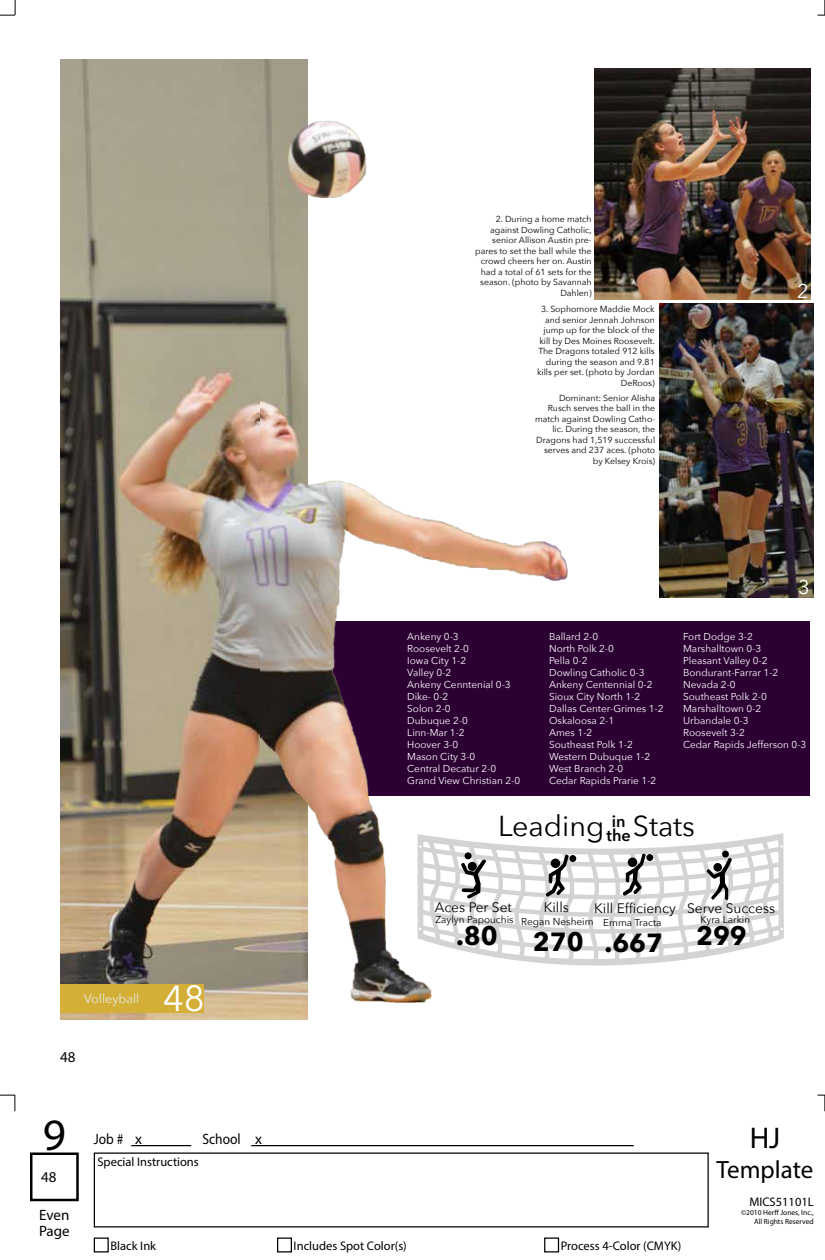
<style>
.page{position:relative;width:825px;height:1260px;background:#fff}
.page>*{position:absolute;margin:0;border:0;box-sizing:border-box;transform-origin:0 0}
.t1{font:45px "Myriad Pro";color:#000}
.t2{font:36.25px "Avenir Next";color:#fff}
.t3{font:30px "Myriad Pro";color:#000}
.t4{font:28.75px "Avenir Next";color:#000}
.t5{font:700 26.25px "Avenir Next";color:#000}
.t6{font:25px "Myriad Pro";color:#000}
.t7{font:20px "Avenir Next";color:#fff}
.t8{font:17.5px "Myriad Pro";color:#000}
.t9{font:600 16.25px/13.8px "Avenir Next";color:#000;text-align:center}
.t10{font:15px/15.6px "Myriad Pro";color:#000}
.t11{font:15px "Myriad Pro";color:#000;scale:.9 1}
.t12{font:13.75px "Avenir Next";color:#000}
.t13{font:12.5px "Myriad Pro";color:#000}
.t14{font:12.5px "Avenir Next";color:#e6e7e8}
.t15{font:10px/12px "Avenir Next";color:#fff}
.t16{font:10px "Avenir Next";color:#000}
.t17{font:8.75px/10.5px "Avenir Next";color:#000;text-align:right}
.t18{font:7.5px/9px "Myriad Pro";color:#000;text-align:right}
</style>
<div class="page">
<hr style="left:251px;top:1145px;width:383px;height:1px;background:#000">
<svg style="left:818px;top:0;width:7px;height:16px"></svg>
<svg style="left:0;top:0;width:16px;height:16px"></svg>
<svg style="left:0;top:1095px;width:16px;height:16px"></svg>
<svg style="left:818px;top:1095px;width:7px;height:16px"></svg>
<div style="left:30px;top:1152px;width:49px;height:49px;border:2px solid #000"></div>
<hr style="left:131px;top:1145px;width:60px;height:1px;background:#000">
<div style="left:94px;top:1238px;width:15px;height:14px;border:1px solid #000"></div>
<div style="left:277px;top:1238px;width:15px;height:14px;border:1px solid #000"></div>
<div style="left:277px;top:621px;width:532px;height:175px;background:#2c0033"></div>
<img style="left:60px;top:60px;width:201px;height:960px">
<img style="left:595px;top:68px;width:216px;height:231px">
<img style="left:660px;top:304px;width:153px;height:293px">
<img style="left:261px;top:59px;width:307px;height:961px">
<img style="left:286px;top:114px;width:93px;height:100px">
<div style="left:60px;top:984px;width:144px;height:28px;background:#d4af37"></div>
<div style="left:376px;top:724px;width:28px;height:16px;background:#2c0033"></div>
<svg style="left:416px;top:832px;width:368px;height:396px"></svg>
<svg style="left:420px;top:975px;width:362px;height:278px"></svg>
<svg style="left:416px;top:836px;width:368px;height:139px"></svg>
<p class="t17" style="left:475px;top:213px;width:118px">2. During a home match against Dowling Catholic, senior Allison Austin pre&shy;pares to set the ball while the crowd cheers her on. Austin had a total of 61 sets for the season. (photo by Savannah<br>Dahlen)</p>
<p class="t17" style="left:537px;top:304px;width:119px">3. Sophomore Maddie Mock and senior Jennah Johnson jump up for the block of the kill by Des Moines Roosevelt.<br>The Dragons totaled 912 kills during the season and 9.81 kills per set. (photo by Jordan<br>DeRoos)</p>
<p class="t17" style="left:535px;top:392px;width:122px">Dominant: Senior Alisha<br>Rusch serves the ball in the match against Dowling Catho&shy;lic. During the season, the<br>Dragons had 1,519 successful serves and 237 aces. (photo by Kelsey Krois)</p>
<h3 class="t7" style="left:797px;top:274px;width:13px">2</h3>
<p class="t14" style="left:84px;top:988px;width:57px">Volleyball</p>
<h2 class="t2" style="left:163px;top:968px;width:44px">48</h2>
<h3 class="t10" style="left:60px;top:1049px;width:17px">48</h3>
<h3 class="t7" style="left:798px;top:570px;width:13px">3</h3>
<p class="t15" style="left:407px;top:630px;width:115px">Ankeny 0-3<br>Roosevelt 2-0<br>Iowa City 1-2<br>Valley 0-2<br>Ankeny Cenntenial 0-3<br>Dike- 0-2<br>Solon 2-0<br>Dubuque 2-0<br>Linn-Mar 1-2<br>Hoover 3-0<br>Mason City 3-0<br>Central Decatur 2-0<br>Grand View Christian 2-0</p>
<p class="t15" style="left:549px;top:630px;width:116px">Ballard 2-0<br>North Polk 2-0<br>Pella 0-2<br>Dowling Catholic 0-3<br>Ankeny Centennial 0-2<br>Sioux City North 1-2<br>Dallas Center-Grimes 1-2<br>Oskaloosa 2-1<br>Ames 1-2<br>Southeast Polk 1-2<br>Western Dubuque 1-2<br>West Branch 2-0<br>Cedar Rapids Prarie 1-2</p>
<p class="t15" style="left:683px;top:630px;width:125px">Fort Dodge 3-2<br>Marshalltown 0-3<br>Pleasant Valley 0-2<br>Bondurant-Farrar 1-2<br>Nevada 2-0<br>Southeast Polk 2-0<br>Marshalltown 0-2<br>Urbandale 0-3<br>Roosevelt 3-2<br>Cedar Rapids Jefferson 0-3</p>
<h3 class="t4" style="left:498px;top:802px;width:198px">Leading Stats</h3>
<h3 class="t9" style="left:607px;top:814px;width:26px">in the</h3>
<h3 class="t12" style="left:435px;top:896px;width:79px">Aces Per Set</h3>
<h3 class="t5" style="left:456px;top:913px;width:43px">.80</h3>
<p class="t16" style="left:436px;top:911px;width:80px">Zaylyn Papouchis</p>
<h3 class="t12" style="left:544px;top:895px;width:27px">Kills</h3>
<p class="t16" style="left:521px;top:913px;width:74px">Regan Nesheim</p>
<h3 class="t5" style="left:533px;top:919px;width:52px">270</h3>
<h3 class="t12" style="left:594px;top:897px;width:83px">Kill Efficiency</h3>
<p class="t16" style="left:603px;top:915px;width:60px">Emma Tracta</p>
<h3 class="t5" style="left:604px;top:921px;width:60px">.667</h3>
<h3 class="t12" style="left:687px;top:896px;width:90px">Serve Success</h3>
<p class="t16" style="left:701px;top:911px;width:51px">Kyra Larkin</p>
<h3 class="t5" style="left:696px;top:913px;width:52px">299</h3>
<h1 class="t1" style="left:43px;top:1107px;width:25px">9</h1>
<h3 class="t8" style="left:45px;top:1166px;width:19px">48</h3>
<h3 class="t10" style="left:41px;top:1169px;width:17px">48</h3>
<h3 class="t10" style="left:39px;top:1207px;width:32px">Even<br>Page</h3>
<h3 class="t11" style="left:94px;top:1130px;width:34px">Job #</h3>
<h3 class="t11" style="left:203px;top:1130px;width:44px">School</h3>
<h3 class="t10" style="left:135px;top:1131px;width:8px">x</h3>
<h3 class="t10" style="left:255px;top:1131px;width:8px">x</h3>
<p class="t13" style="left:98px;top:1154px;width:103px">Special Instructions</p>
<p class="t13" style="left:110px;top:1238px;width:47px">Black Ink</p>
<p class="t13" style="left:294px;top:1238px;width:115px">Includes Spot Color(s)</p>
<p class="t13" style="left:561px;top:1238px;width:122px">Process 4-Color (CMYK)</p>
<h3 class="t3" style="left:750px;top:1119px;width:32px">HJ</h3>
<h3 class="t6" style="left:717px;top:1154px;width:98px">Template</h3>
<p class="t13" style="left:749px;top:1194px;width:66px">MICS51101L</p>
<p class="t18" style="left:741px;top:1208px;width:74px">©2010 Herff Jones, Inc.,<br>All Rights Reserved</p>
</div>
